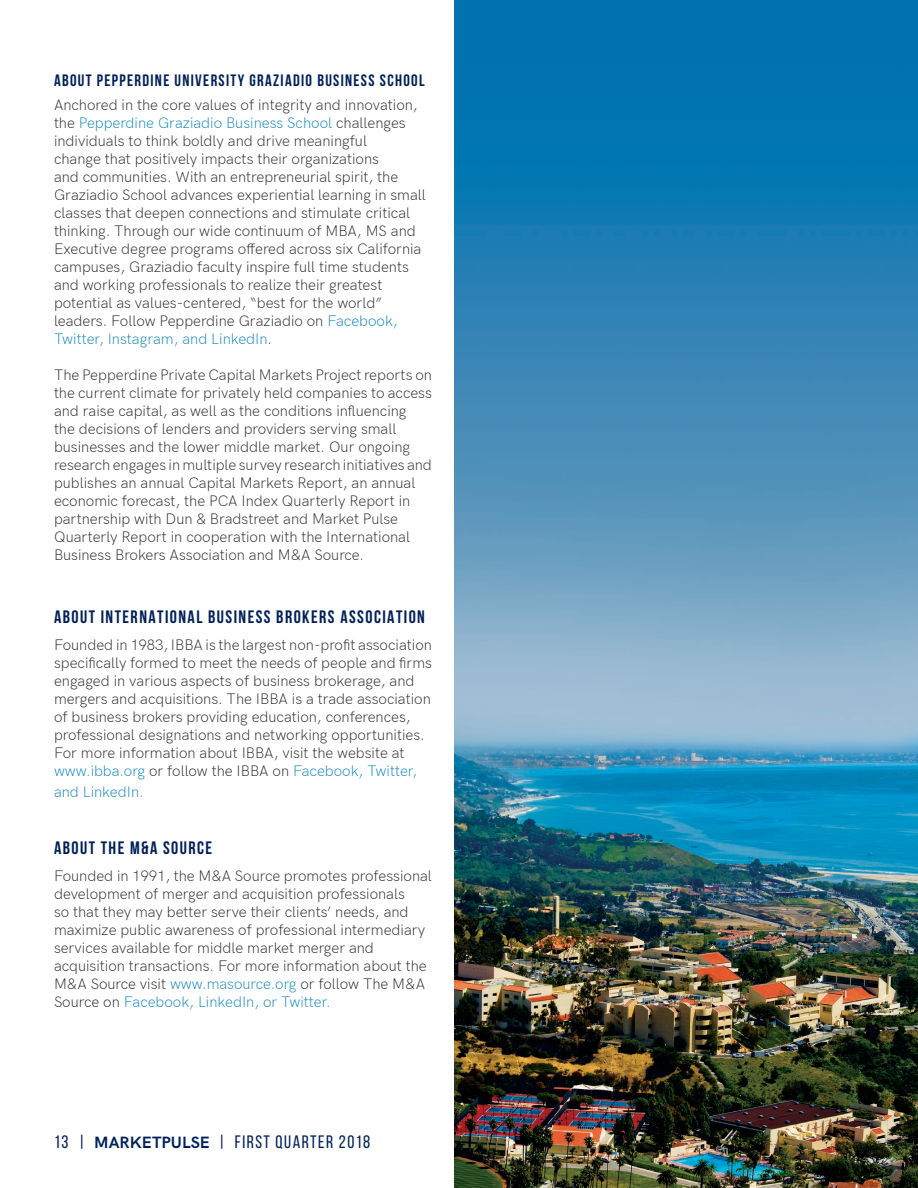
<style>
.page{position:relative;width:918px;height:1188px;background:#fff}
.page>*{position:absolute;margin:0;border:0;box-sizing:border-box;transform-origin:0 0}
.t1{font:700 18px "Bebas Neue";letter-spacing:.08em;color:#00205b}
.t2{font:18px "Bebas Neue";letter-spacing:.08em;color:#00215c}
.t3{font:700 16.5px "Bebas Neue";letter-spacing:.08em;color:#00205b}
.t4{font:300 15px/18px "HK Grotesk";color:#231f20}
.t5{font:300 15px "HK Grotesk";color:#0881bd}
.s1{color:#0881bd}
.s2{font-family:"HK Grotesk";font-weight:700;font-size:16.5px}
</style>
<div class="page">
<img style="left:455px;top:0;width:463px;height:1188px">
<p class="t3" style="left:54px;top:71px;width:372px">ABOUT PEPPERDINE UNIVERSITY GRAZIADIO BUSINESS SCHOOL</p>
<p class="t4" style="left:54px;top:94px;width:373px">Anchored in the core values of integrity and innovation, the <span class="s1">Pepperdine Graziadio Business School</span> challenges individuals to think boldly and drive meaningful<br>change that positively impacts their organizations<br>and communities. With an entrepreneurial spirit, the Graziadio School advances experiential learning in small classes that deepen connections and stimulate critical thinking. Through our wide continuum of MBA, MS and Executive degree programs offered across six California campuses, Graziadio faculty inspire full time students and working professionals to realize their greatest potential as values-centered, “best for the world” leaders. Follow Pepperdine Graziadio on <span class="s1">Facebook, Twitter, Instagram, and LinkedIn</span>.</p>
<p class="t4" style="left:54px;top:364px;width:379px">The Pepperdine Private Capital Markets Project reports on the current climate for privately held companies to access and raise capital, as well as the conditions influencing<br>the decisions of lenders and providers serving small businesses and the lower middle market. Our ongoing research engages in multiple survey research initiatives and publishes an annual Capital Markets Report, an annual economic forecast, the PCA Index Quarterly Report in partnership with Dun &amp; Bradstreet and Market Pulse Quarterly Report in cooperation with the International Business Brokers Association and M&amp;A Source.</p>
<p class="t1" style="left:54px;top:606px;width:372px">ABOUT INTERNATIONAL BUSINESS BROKERS ASSOCIATION</p>
<p class="t4" style="left:54px;top:634px;width:380px">Founded in 1983, IBBA is the largest non-profit association specifically formed to meet the needs of people and firms engaged in various aspects of business brokerage, and mergers and acquisitions. The IBBA is a trade association of business brokers providing education, conferences, professional designations and networking opportunities.<br>For more information about IBBA, visit the website at <span class="s1">www.ibba.org</span> or follow the IBBA on <span class="s1">Facebook, Twitter,</span></p>
<p class="t5" style="left:54px;top:780px;width:91px">and LinkedIn.</p>
<p class="t1" style="left:54px;top:837px;width:160px">ABOUT THE M&amp;A SOURCE</p>
<p class="t4" style="left:54px;top:865px;width:379px">Founded in 1991, the M&amp;A Source promotes professional development of merger and acquisition professionals<br>so that they may better serve their clients’ needs, and maximize public awareness of professional intermediary services available for middle market merger and acquisition transactions. For more information about the M&amp;A Source visit <span class="s1">www.masource.org</span> or follow The M&amp;A Source on <span class="s1">Facebook, LinkedIn, or Twitter.</span></p>
<p class="t2" style="left:54px;top:1132px;width:318px">13 | <span class="s2">MARKETPULSE</span> | first QUARTER 2018</p>
</div>
